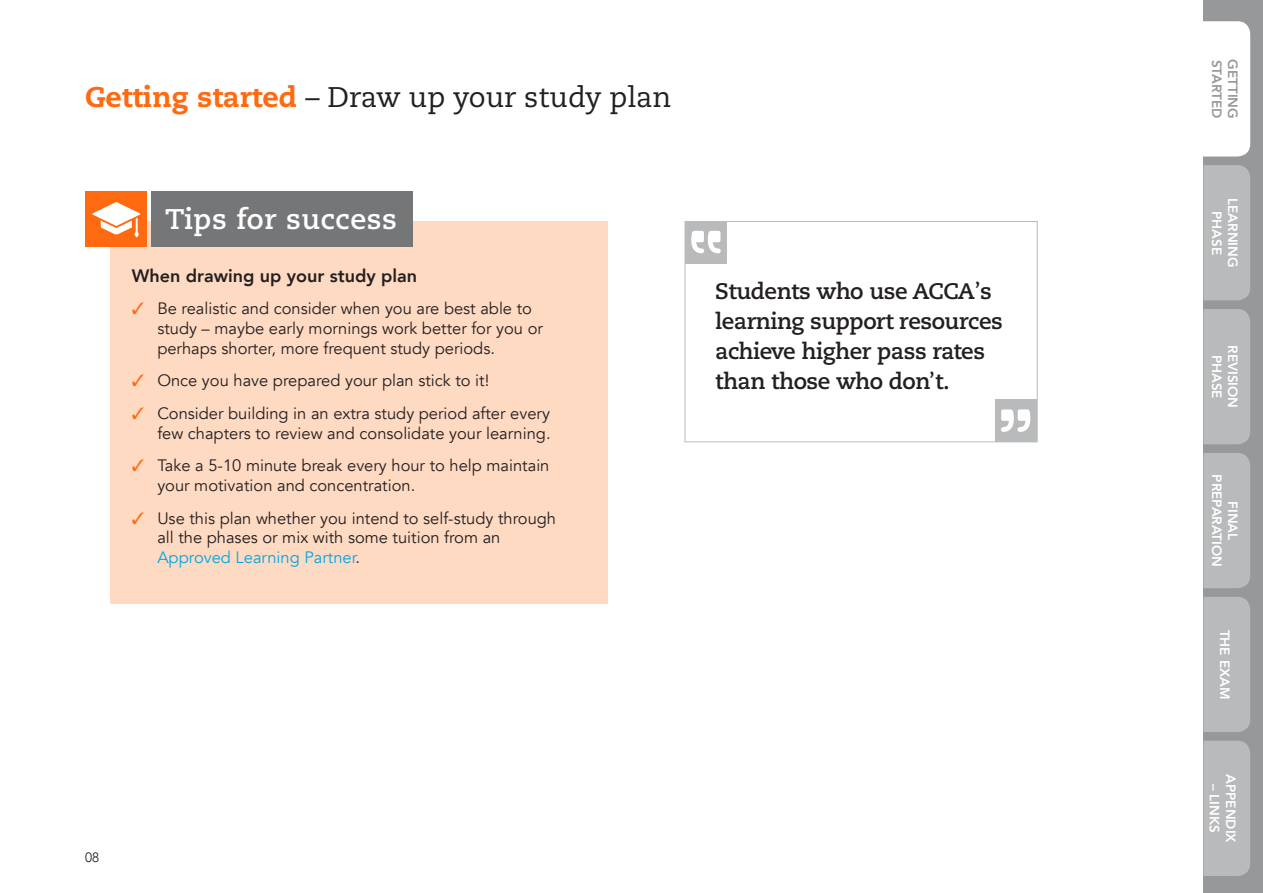
<style>
.page{position:relative;width:1263px;height:893px;background:#fff}
.page>*{position:absolute;margin:0;border:0;box-sizing:border-box;transform-origin:0 0}
.RUNNING_HEADER{font:28.35px "Caecilia";color:#231f20}
.STUDY_TIPS_HEADER{font:700 28.35px "Caecilia";letter-spacing:.02em;color:#fff}
.BOXED_QUOTE{font:700 22.5px/30px "Caecilia";letter-spacing:-.02em;color:#231f20}
.STUDY_TIPS_TICK_BULL{font:800 18px "Avenir";color:#231f20}
.t1{font:16.5px/19.8px "Avenir";color:#231f20}
.TAB_TITLE{font:800 13.5px/16.2px "Avenir";color:#fff;text-align:center}
.TAB_TITLE-2{font:800 13.5px "Avenir";color:#97989a}
.PAGE_NUMBER{font:300 13.5px "Avenir";color:#231f20}
.s1{font-weight:800;color:#ff6a10}
.s2{color:#ff6a10}
.s3{color:#00a8e4}
.s4{font-weight:400}
</style>
<div class="page">
<div style="left:111px;top:221px;width:497px;height:383px;background:#ffdac3"></div>
<div style="left:151px;top:191px;width:261px;height:56px;background:#747678"></div>
<div style="left:85px;top:191px;width:61px;height:56px;background:#ff6a10"></div>
<svg style="left:92px;top:202px;width:48px;height:35px"></svg>
<div style="left:685px;top:221px;width:352px;height:221px;border:1px solid #b9babb"></div>
<div style="left:685px;top:221px;width:41px;height:42px;background:#b9babb"></div>
<svg style="left:691px;top:231px;width:30px;height:22px"></svg>
<div style="left:995px;top:400px;width:42px;height:42px;background:#b9babb"></div>
<svg style="left:1001px;top:409px;width:29px;height:23px"></svg>
<div style="left:1203px;top:0;width:60px;height:893px;background:#97989a"></div>
<div style="left:1203px;top:453px;width:47px;height:135px;background:#b9babb"></div>
<div style="left:1203px;top:309px;width:47px;height:135px;background:#b9babb"></div>
<div style="left:1203px;top:21px;width:47px;height:136px;background:#fff"></div>
<div style="left:1203px;top:597px;width:47px;height:135px;background:#b9babb"></div>
<div style="left:1203px;top:165px;width:47px;height:135px;background:#b9babb"></div>
<div style="left:1203px;top:741px;width:47px;height:135px;background:#b9babb"></div>
<p class="RUNNING_HEADER" style="left:85px;top:81px;width:588px"><span class="s1">Getting started</span> – Draw up your study plan</p>
<p class="STUDY_TIPS_HEADER" style="left:165px;top:202px;width:233px">Tips for success</p>
<p class="STUDY_TIPS_TICK_BULL" style="left:132px;top:261px;width:287px">When drawing up your study plan</p>
<p class="t1" style="left:157px;top:299px;width:387px;text-indent:-26px"><span class="s2">✓</span> Be realistic and consider when you are best able to study – maybe early mornings work better for you or perhaps shorter, more frequent study periods.</p>
<p class="t1" style="left:132px;top:371px;width:359px"><span class="s2">✓</span> Once you have prepared your plan stick to it!</p>
<p class="t1" style="left:132px;top:404px;width:420px;text-align:right"><span class="s2">✓</span> Consider building in an extra study period after every few chapters to review and consolidate your learning.</p>
<p class="t1" style="left:157px;top:456px;width:394px;text-indent:-26px"><span class="s2">✓</span> Take a 5-10 minute break every hour to help maintain your motivation and concentration.</p>
<p class="t1" style="left:157px;top:508px;width:400px;text-indent:-26px"><span class="s2">✓</span> Use this plan whether you intend to self-study through all the phases or mix with some tuition from an<br><span class="s3">Approved Learning Partner</span>.</p>
<p class="BOXED_QUOTE" style="left:715px;top:276px;width:289px">Students who use ACCA<span class="s4">’</span>s learning support resources achieve higher pass rates than those who don<span class="s4">’</span>t.</p>
<p class="PAGE_NUMBER" style="left:85px;top:849px;width:16px">08</p>
<p class="TAB_TITLE-2" style="left:1227px;top:60px;width:60px;rotate:90deg">STARTED</p>
<p class="TAB_TITLE-2" style="left:1243px;top:59px;width:61px;rotate:90deg">GETTING</p>
<p class="TAB_TITLE" style="left:1241px;top:198px;width:71px;rotate:90deg">LEARNING<br>PHASE</p>
<p class="TAB_TITLE" style="left:1241px;top:345px;width:65px;rotate:90deg">REVISION<br>PHASE</p>
<p class="TAB_TITLE" style="left:1241px;top:474px;width:94px;rotate:90deg">FINAL<br>PREPARATION</p>
<p class="TAB_TITLE" style="left:1233px;top:630px;width:71px;rotate:90deg">THE EXAM</p>
<p class="TAB_TITLE" style="left:1239px;top:774px;width:70px;rotate:90deg">APPENDIX</p>
<p class="TAB_TITLE" style="left:1222px;top:784px;width:51px;rotate:90deg">– LINKS</p>
</div>
